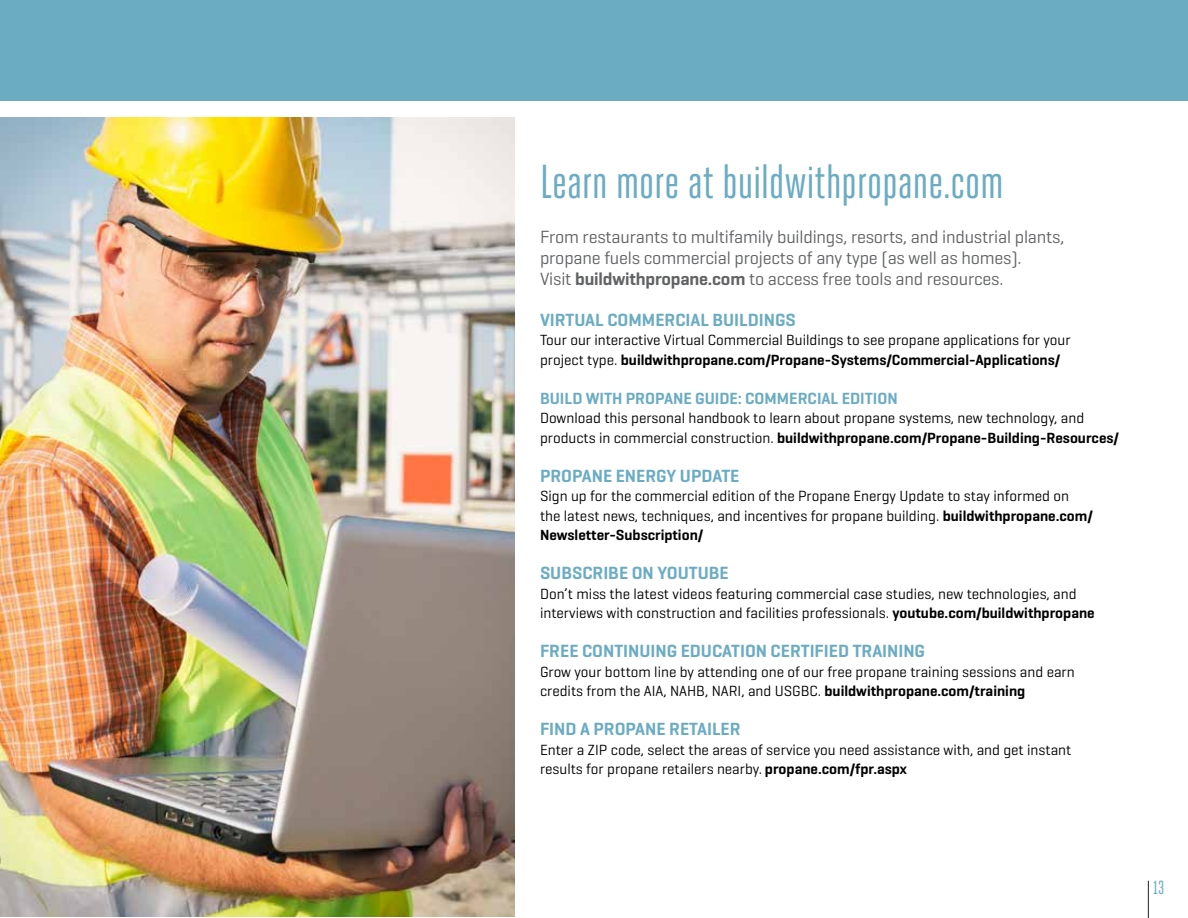
<style>
.page{position:relative;width:1188px;height:918px;background:#fff}
.page>*{position:absolute;margin:0;border:0;box-sizing:border-box;transform-origin:0 0}
.t1{font:47.55px "Heroic Condensed";color:#6bacc3}
.t2{font:18.9px "Heroic Condensed";color:#6bacc3}
.t3{font:18px/21px "Geogrotesque";letter-spacing:-.01em;color:#616264}
.t4{font:600 18px "Geogrotesque";color:#6bacc3}
.t5{font:600 16.5px "Geogrotesque";color:#6bacc3}
.t6{font:15px/19.5px "Geogrotesque";color:#000}
.s1{font-weight:600}
</style>
<div class="page">
<img style="left:0;top:118px;width:515px;height:799px">
<div style="left:0;top:0;width:1188px;height:100px;background:#6bacc3"></div>
<hr style="left:1148px;top:881px;width:1px;height:37px;background:#222223">
<h1 class="t1" style="left:540px;top:156px;width:465px">Learn more at buildwithpropane.com</h1>
<p class="t3" style="left:540px;top:226px;width:526px">From restaurants to multifamily buildings, resorts, and industrial plants, propane fuels commercial projects of any type (as well as homes).<br>Visit <span class="s1">buildwithpropane.com</span> to access free tools and resources.</p>
<p class="t4" style="left:540px;top:308px;width:257px">VIRTUAL COMMERCIAL BUILDINGS</p>
<p class="t6" style="left:540px;top:330px;width:532px">Tour our interactive Virtual Commercial Buildings to see propane applications for your project type. <span class="s1">buildwithpropane.com/Propane-Systems/Commercial-Applications/</span></p>
<p class="t5" style="left:540px;top:388px;width:359px">BUILD WITH PROPANE GUIDE: COMMERCIAL EDITION</p>
<p class="t6" style="left:540px;top:408px;width:581px">Download this personal handbook to learn about propane systems, new technology, and products in commercial construction. <span class="s1">buildwithpropane.com/Propane-Building-Resources/</span></p>
<p class="t4" style="left:540px;top:464px;width:201px">PROPANE ENERGY UPDATE</p>
<p class="t6" style="left:540px;top:486px;width:554px">Sign up for the commercial edition of the Propane Energy Update to stay informed on the latest news, techniques, and incentives for propane building. <span class="s1">buildwithpropane.com/<br>Newsletter-Subscription/</span></p>
<p class="t4" style="left:540px;top:562px;width:190px">SUBSCRIBE ON YOUTUBE</p>
<p class="t6" style="left:540px;top:583px;width:556px">Don’t miss the latest videos featuring commercial case studies, new technologies, and interviews with construction and facilities professionals. <span class="s1">youtube.com/buildwithpropane</span></p>
<p class="t4" style="left:540px;top:640px;width:387px">FREE CONTINUING EDUCATION CERTIFIED TRAINING</p>
<p class="t6" style="left:540px;top:661px;width:536px">Grow your bottom line by attending one of our free propane training sessions and earn credits from the AIA, NAHB, NARI, and USGBC. <span class="s1">buildwithpropane.com/training</span></p>
<p class="t4" style="left:540px;top:718px;width:202px">FIND A PROPANE RETAILER</p>
<p class="t6" style="left:540px;top:739px;width:533px">Enter a ZIP code, select the areas of service you need assistance with, and get instant results for propane retailers nearby. <span class="s1">propane.com/fpr.aspx</span></p>
<p class="t2" style="left:1153px;top:877px;width:13px">13</p>
</div>
